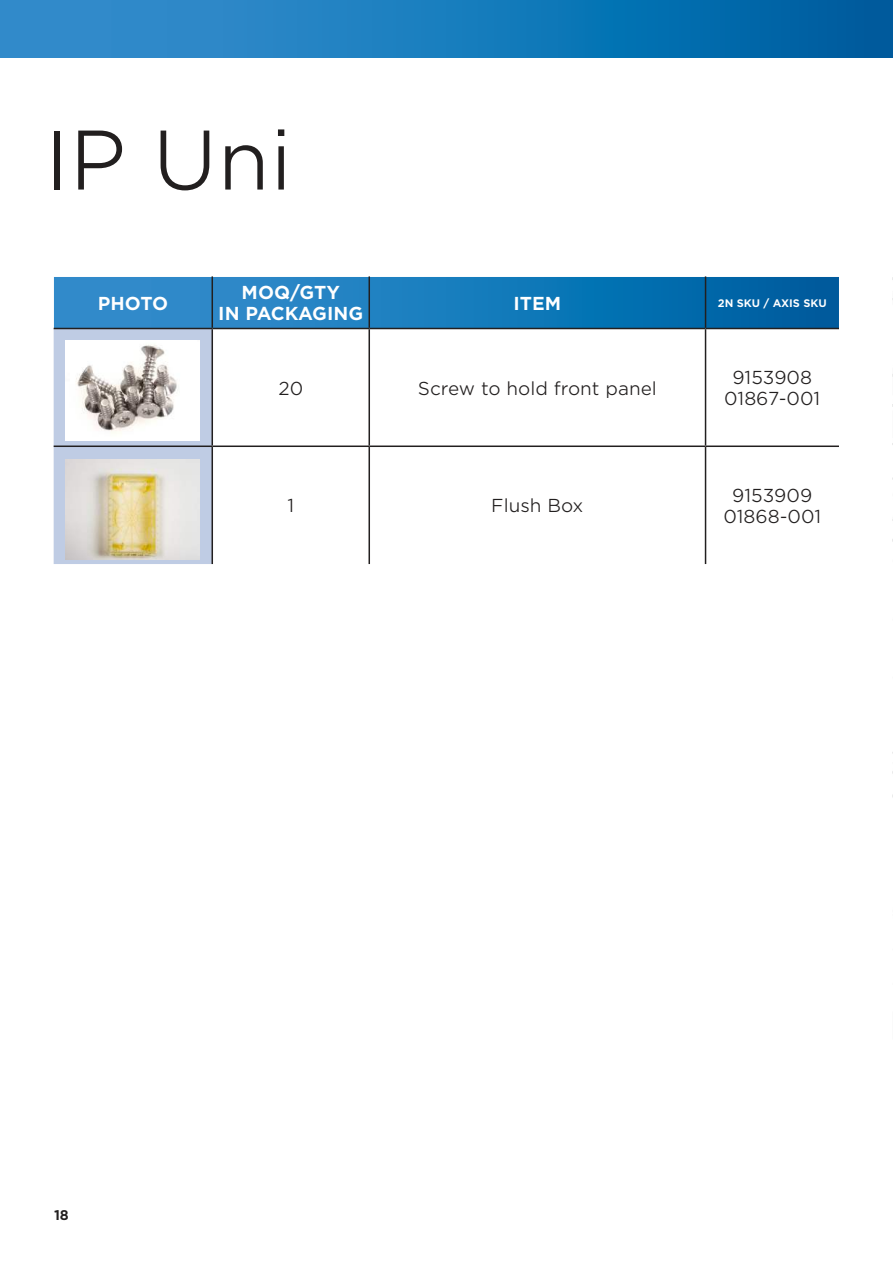
<style>
.page{position:relative;width:893px;height:1263px;background:#fff}
.page>*{position:absolute;margin:0;border:0;box-sizing:border-box;transform-origin:0 0}
.t1{font:300 81px "Gotham S Sm";color:#221f1f}
.t2{font:300 18px/21.6px "Gotham S Sm";color:#221f1f;text-align:center}
.t3{font:700 18px/21.6px "Gotham S Sm";color:#fff;text-align:center}
.t4{font:700 13.5px "Gotham S Sm";color:#221f1f}
.t5{font:700 10.5px "Gotham S Sm";color:#fff}
</style>
<div class="page">
<img style="left:0;top:0;width:893px;height:57px">
<img style="left:54px;top:277px;width:785px;height:51px">
<svg style="left:54px;top:329px;width:158px;height:235px;background:#bfcbe1"></svg>
<hr style="left:212px;top:276px;width:1px;height:52px;background:#221f1f">
<hr style="left:368px;top:276px;width:2px;height:52px;background:#221f1f">
<hr style="left:705px;top:276px;width:1px;height:52px;background:#221f1f">
<hr style="left:54px;top:328px;width:158px;height:1px;background:#221f1f">
<hr style="left:212px;top:328px;width:157px;height:1px;background:#221f1f">
<hr style="left:212px;top:329px;width:1px;height:116px;background:#221f1f">
<hr style="left:369px;top:328px;width:336px;height:1px;background:#221f1f">
<hr style="left:368px;top:329px;width:2px;height:116px;background:#221f1f">
<hr style="left:705px;top:328px;width:134px;height:1px;background:#221f1f">
<hr style="left:705px;top:329px;width:1px;height:116px;background:#221f1f">
<hr style="left:54px;top:445px;width:158px;height:2px;background:#221f1f">
<hr style="left:212px;top:445px;width:157px;height:2px;background:#221f1f">
<hr style="left:212px;top:447px;width:1px;height:117px;background:#221f1f">
<hr style="left:369px;top:445px;width:336px;height:2px;background:#221f1f">
<hr style="left:368px;top:447px;width:2px;height:117px;background:#221f1f">
<hr style="left:705px;top:445px;width:134px;height:2px;background:#221f1f">
<hr style="left:705px;top:447px;width:1px;height:117px;background:#221f1f">
<img style="left:66px;top:459px;width:133px;height:100px">
<img style="left:892px;top:277px;width:1px;height:520px">
<img style="left:66px;top:340px;width:133px;height:100px">
<h1 class="t1" style="left:45px;top:122px;width:249px">IP Uni</h1>
<p class="t3" style="left:98px;top:293px;width:72px">PHOTO</p>
<p class="t3" style="left:218px;top:282px;width:146px">MOQ/GTY<br>IN PACKAGING</p>
<p class="t3" style="left:514px;top:293px;width:49px">ITEM</p>
<p class="t5" style="left:718px;top:298px;width:110px">2N SKU / AXIS SKU</p>
<p class="t2" style="left:278px;top:378px;width:26px">20</p>
<p class="t2" style="left:418px;top:378px;width:240px">Screw to hold front panel</p>
<p class="t2" style="left:724px;top:367px;width:98px">9153908<br>01867-001</p>
<p class="t2" style="left:287px;top:496px;width:8px">1</p>
<p class="t2" style="left:491px;top:496px;width:94px">Flush Box</p>
<p class="t2" style="left:723px;top:485px;width:99px">9153909<br>01868-001</p>
<p class="t4" style="left:54px;top:1208px;width:16px">18</p>
</div>
